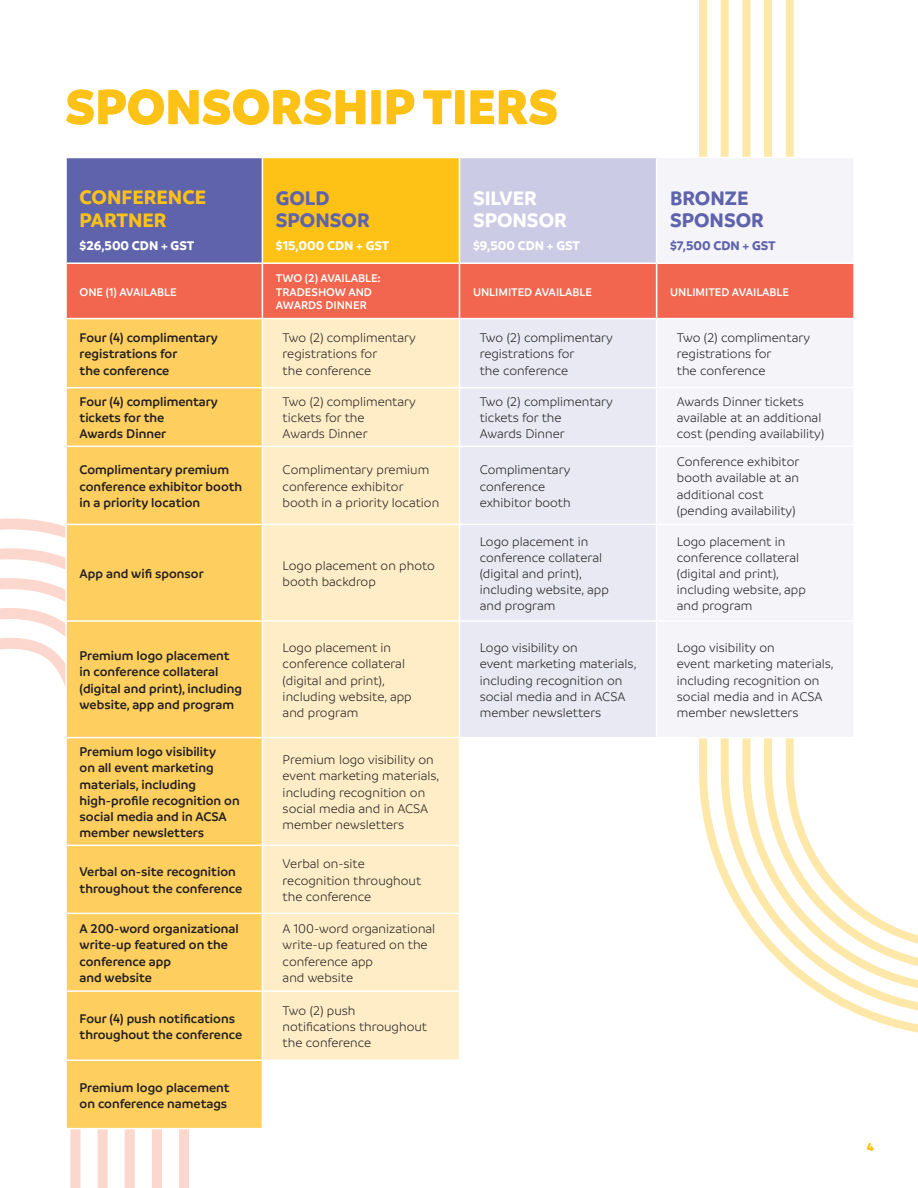
<style>
.page{position:relative;width:918px;height:1188px;background:#fff}
.page>*{position:absolute;margin:0;border:0;box-sizing:border-box;transform-origin:0 0}
.Body{font:900 52.5px "Branding";color:#fec216}
.Body-2{font:700 21px/22.2px "Branding";color:#5f63ac}
.Body-3{font:700 21px "Branding";color:#fec216}
.Body-4{font:700 21px/22.2px "Branding";color:#fff}
.Body-5{font:300 13.5px/16.2px "Branding";color:#231f20}
.Body-6{font:600 13.5px/16.2px "Branding";color:#231f20}
.Body-7{font:700 13.5px "Branding";color:#fff}
.Body-8{font:700 13.5px "Branding";color:#5f63ac}
.Body-9{font:600 12px/13.5px "Branding";color:#fff}
.t1{font:900 12px "Branding";color:#fec216}
</style>
<div class="page">
<svg style="left:699px;top:0;width:219px;height:1033px"></svg>
<svg style="left:721px;top:0;width:197px;height:1015px"></svg>
<svg style="left:742px;top:0;width:176px;height:994px"></svg>
<svg style="left:764px;top:0;width:154px;height:972px"></svg>
<svg style="left:786px;top:0;width:132px;height:950px"></svg>
<svg style="left:0;top:518px;width:189px;height:670px"></svg>
<svg style="left:0;top:548px;width:162px;height:640px"></svg>
<svg style="left:0;top:578px;width:135px;height:610px"></svg>
<svg style="left:0;top:608px;width:108px;height:580px"></svg>
<svg style="left:0;top:638px;width:80px;height:550px"></svg>
<div style="left:66px;top:158px;width:196px;height:105px;background:#5f63ac"></div>
<div style="left:262px;top:158px;width:198px;height:105px;background:#fec216"></div>
<div style="left:460px;top:158px;width:197px;height:105px;background:#cccbe5"></div>
<div style="left:658px;top:158px;width:195px;height:579px;background:#f4f4f9"></div>
<div style="left:67px;top:264px;width:786px;height:54px;background:#f26650"></div>
<div style="left:67px;top:319px;width:195px;height:809px;background:#fecf5e"></div>
<div style="left:263px;top:319px;width:196px;height:741px;background:#feedc6"></div>
<div style="left:460px;top:319px;width:196px;height:418px;background:#e9e9f4"></div>
<hr style="left:853px;top:319px;width:2px;height:68px;background:#fff">
<hr style="left:460px;top:387px;width:197px;height:1px;background:#fff">
<hr style="left:657px;top:387px;width:198px;height:1px;background:#fff">
<hr style="left:853px;top:388px;width:2px;height:58px;background:#fff">
<hr style="left:460px;top:446px;width:197px;height:1px;background:#fff">
<hr style="left:657px;top:446px;width:198px;height:1px;background:#fff">
<hr style="left:853px;top:447px;width:2px;height:77px;background:#fff">
<hr style="left:460px;top:524px;width:197px;height:1px;background:#fff">
<hr style="left:657px;top:524px;width:198px;height:1px;background:#fff">
<hr style="left:853px;top:525px;width:2px;height:95px;background:#fff">
<hr style="left:657px;top:157px;width:198px;height:1px;background:#fff">
<hr style="left:656px;top:158px;width:1px;height:104px;background:#fff">
<hr style="left:853px;top:158px;width:2px;height:104px;background:#fff">
<hr style="left:262px;top:387px;width:198px;height:1px;background:#fff">
<hr style="left:262px;top:446px;width:198px;height:1px;background:#fff">
<hr style="left:262px;top:524px;width:198px;height:1px;background:#fff">
<hr style="left:262px;top:620px;width:198px;height:2px;background:#fff">
<hr style="left:262px;top:737px;width:198px;height:1px;background:#fff">
<hr style="left:262px;top:845px;width:198px;height:1px;background:#fff">
<hr style="left:262px;top:913px;width:198px;height:1px;background:#fff">
<hr style="left:262px;top:990px;width:198px;height:2px;background:#fff">
<hr style="left:459px;top:158px;width:1px;height:104px;background:#fff">
<hr style="left:262px;top:262px;width:198px;height:2px;background:#fff">
<hr style="left:262px;top:264px;width:1px;height:54px;background:#fff">
<hr style="left:460px;top:262px;width:197px;height:2px;background:#fff">
<hr style="left:459px;top:264px;width:1px;height:54px;background:#fff">
<hr style="left:657px;top:262px;width:198px;height:2px;background:#fff">
<hr style="left:656px;top:264px;width:1px;height:54px;background:#fff">
<hr style="left:853px;top:264px;width:2px;height:54px;background:#fff">
<hr style="left:657px;top:318px;width:198px;height:1px;background:#fff">
<hr style="left:65px;top:158px;width:2px;height:104px;background:#fff">
<hr style="left:262px;top:158px;width:1px;height:104px;background:#fff">
<hr style="left:65px;top:262px;width:197px;height:2px;background:#fff">
<hr style="left:65px;top:387px;width:197px;height:1px;background:#fff">
<hr style="left:65px;top:446px;width:197px;height:1px;background:#fff">
<hr style="left:65px;top:447px;width:2px;height:77px;background:#fff">
<hr style="left:65px;top:524px;width:197px;height:1px;background:#fff">
<hr style="left:65px;top:525px;width:2px;height:95px;background:#fff">
<hr style="left:65px;top:620px;width:197px;height:2px;background:#fff">
<hr style="left:65px;top:622px;width:2px;height:115px;background:#fff">
<hr style="left:65px;top:737px;width:197px;height:1px;background:#fff">
<hr style="left:65px;top:738px;width:2px;height:107px;background:#fff">
<hr style="left:65px;top:845px;width:197px;height:1px;background:#fff">
<hr style="left:65px;top:846px;width:2px;height:67px;background:#fff">
<hr style="left:65px;top:913px;width:197px;height:1px;background:#fff">
<hr style="left:65px;top:914px;width:2px;height:76px;background:#fff">
<hr style="left:65px;top:990px;width:197px;height:2px;background:#fff">
<hr style="left:65px;top:992px;width:2px;height:68px;background:#fff">
<hr style="left:65px;top:1060px;width:197px;height:1px;background:#fff">
<hr style="left:65px;top:1061px;width:2px;height:67px;background:#fff">
<hr style="left:65px;top:1128px;width:197px;height:1px;background:#fff">
<hr style="left:460px;top:620px;width:197px;height:2px;background:#fff">
<hr style="left:657px;top:620px;width:198px;height:2px;background:#fff">
<hr style="left:853px;top:622px;width:2px;height:115px;background:#fff">
<hr style="left:657px;top:737px;width:198px;height:1px;background:#fff">
<p class="Body" style="left:65px;top:76px;width:494px">SPONSORSHIP TIERS</p>
<p class="Body-3" style="left:80px;top:185px;width:128px">CONFERENCE</p>
<p class="Body-3" style="left:80px;top:208px;width:89px">PARTNER</p>
<p class="Body-7" style="left:80px;top:238px;width:116px">$26,500 CDN + GST</p>
<p class="Body-2" style="left:276px;top:187px;width:95px">GOLD<br>SPONSOR</p>
<p class="Body-7" style="left:276px;top:238px;width:115px">$15,000 CDN + GST</p>
<p class="Body-4" style="left:473px;top:187px;width:95px">SILVER<br>SPONSOR</p>
<p class="Body-7" style="left:473px;top:238px;width:109px">$9,500 CDN + GST</p>
<p class="Body-2" style="left:670px;top:187px;width:95px">BRONZE<br>SPONSOR</p>
<p class="Body-8" style="left:670px;top:238px;width:107px">$7,500 CDN + GST</p>
<p class="Body-9" style="left:80px;top:285px;width:99px">ONE (1) AVAILABLE</p>
<p class="Body-9" style="left:276px;top:271px;width:106px">TWO (2) AVAILABLE:<br>TRADESHOW AND<br>AWARDS DINNER</p>
<p class="Body-9" style="left:473px;top:285px;width:121px">UNLIMITED AVAILABLE</p>
<p class="Body-9" style="left:670px;top:285px;width:121px">UNLIMITED AVAILABLE</p>
<p class="Body-6" style="left:80px;top:330px;width:140px">Four (4) complimentary registrations for<br>the conference</p>
<p class="Body-5" style="left:283px;top:330px;width:135px">Two (2) complimentary registrations for<br>the conference</p>
<p class="Body-5" style="left:480px;top:330px;width:135px">Two (2) complimentary registrations for<br>the conference</p>
<p class="Body-5" style="left:677px;top:330px;width:135px">Two (2) complimentary registrations for<br>the conference</p>
<p class="Body-6" style="left:80px;top:394px;width:140px">Four (4) complimentary tickets for the<br>Awards Dinner</p>
<p class="Body-5" style="left:283px;top:394px;width:135px">Two (2) complimentary tickets for the<br>Awards Dinner</p>
<p class="Body-5" style="left:480px;top:394px;width:135px">Two (2) complimentary tickets for the<br>Awards Dinner</p>
<p class="Body-5" style="left:677px;top:394px;width:149px">Awards Dinner tickets available at an additional cost (pending availability)</p>
<p class="Body-6" style="left:80px;top:462px;width:164px">Complimentary premium conference exhibitor booth in a priority location</p>
<p class="Body-5" style="left:283px;top:462px;width:158px">Complimentary premium conference exhibitor booth in a priority location</p>
<p class="Body-5" style="left:480px;top:462px;width:92px">Complimentary conference exhibitor booth</p>
<p class="Body-5" style="left:677px;top:454px;width:124px">Conference exhibitor booth available at an additional cost (pending availability)</p>
<p class="Body-6" style="left:80px;top:565px;width:126px">App and wifi sponsor</p>
<p class="Body-5" style="left:283px;top:557px;width:154px">Logo placement on photo booth backdrop</p>
<p class="Body-5" style="left:480px;top:533px;width:131px">Logo placement in conference collateral (digital and print), including website, app and program</p>
<p class="Body-5" style="left:677px;top:533px;width:131px">Logo placement in conference collateral (digital and print), including website, app and program</p>
<p class="Body-6" style="left:80px;top:648px;width:164px">Premium logo placement in conference collateral (digital and print), including website, app and program</p>
<p class="Body-5" style="left:283px;top:640px;width:131px">Logo placement in conference collateral (digital and print), including website, app and program</p>
<p class="Body-5" style="left:480px;top:640px;width:158px">Logo visibility on<br>event marketing materials, including recognition on social media and in ACSA member newsletters</p>
<p class="Body-5" style="left:677px;top:640px;width:158px">Logo visibility on<br>event marketing materials, including recognition on social media and in ACSA member newsletters</p>
<p class="Body-6" style="left:80px;top:744px;width:162px">Premium logo visibility<br>on all event marketing materials, including high-profile recognition on social media and in ACSA member newsletters</p>
<p class="Body-5" style="left:283px;top:752px;width:158px">Premium logo visibility on event marketing materials, including recognition on social media and in ACSA member newsletters</p>
<p class="Body-6" style="left:80px;top:864px;width:164px">Verbal on-site recognition throughout the conference</p>
<p class="Body-5" style="left:283px;top:856px;width:140px">Verbal on-site recognition throughout the conference</p>
<p class="Body-6" style="left:80px;top:921px;width:161px">A 200-word organizational write-up featured on the conference app<br>and website</p>
<p class="Body-5" style="left:283px;top:921px;width:154px">A 100-word organizational write-up featured on the conference app<br>and website</p>
<p class="Body-6" style="left:80px;top:1010px;width:164px">Four (4) push notifications throughout the conference</p>
<p class="Body-5" style="left:283px;top:1002px;width:146px">Two (2) push notifications throughout the conference</p>
<p class="Body-6" style="left:80px;top:1079px;width:152px">Premium logo placement on conference nametags</p>
<p class="t1" style="left:867px;top:1140px;width:9px">4</p>
</div>
